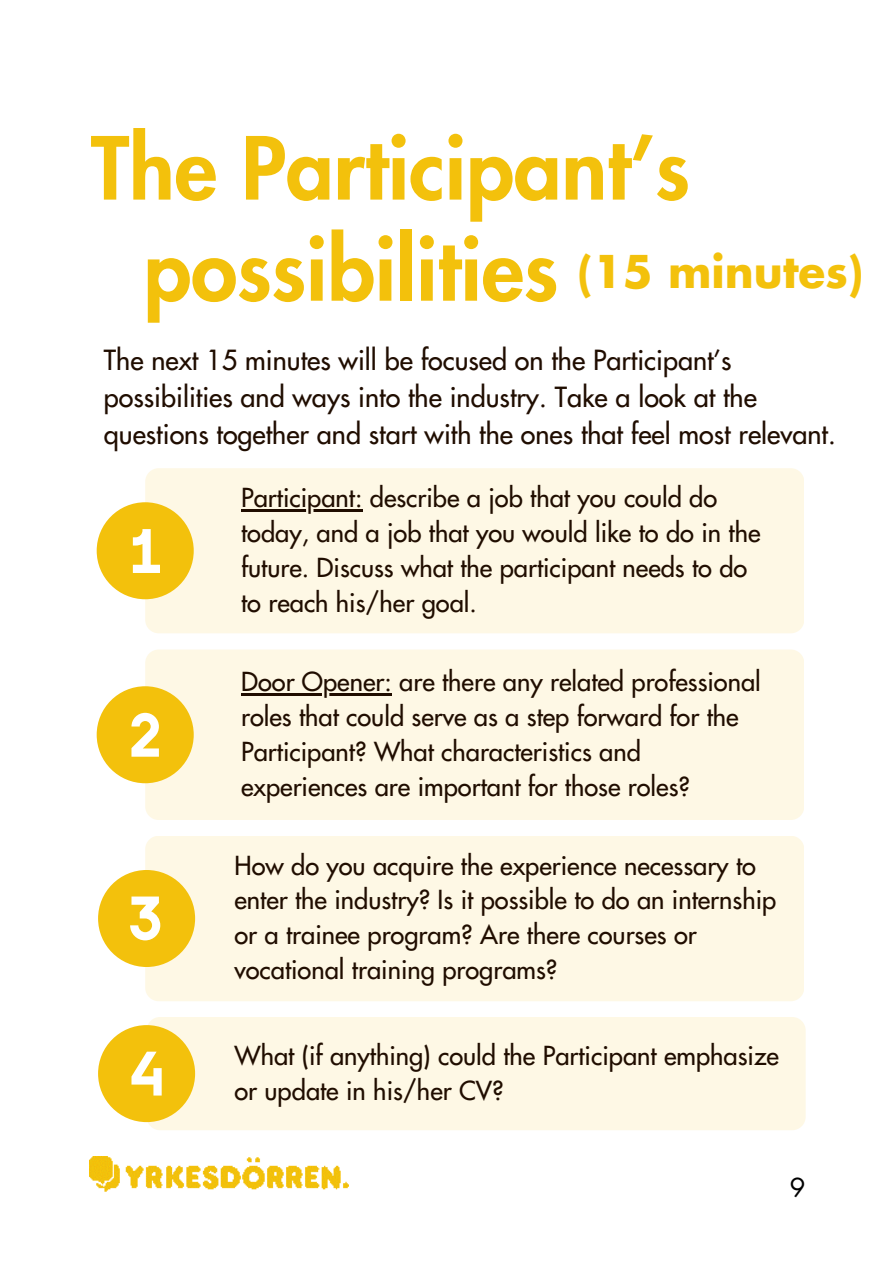
<style>
.page{position:relative;width:894px;height:1264px;background:#fff}
.page>*{position:absolute;margin:0;border:0;box-sizing:border-box;transform-origin:0 0}
.t1{font:800 84.45px "Futura Std";color:#f3c10c}
.t2{font:800 84px "Futura Std";color:#f3c10c}
.t3{font:700 43.95px "Futura Std";color:#f3c10c}
.t4{font:500 27px/37.2px "Futura Std";color:#200d00}
.t5{font:500 25.5px/34.8px "Futura Std";color:#200d00}
.t6{font:25.5px "Futura Std";color:#000}
</style>
<div class="page">
<div style="left:145px;top:468px;width:658px;height:165px;background:#fef8e5;border-radius:13px"></div>
<hr style="left:241px;top:509px;width:121px;height:2px;background:#200d00">
<div style="left:145px;top:649px;width:658px;height:171px;background:#fef8e5;border-radius:14px"></div>
<hr style="left:241px;top:693px;width:151px;height:2px;background:#200d00">
<div style="left:145px;top:835px;width:658px;height:166px;background:#fef8e5;border-radius:14px"></div>
<div style="left:146px;top:1016px;width:659px;height:114px;background:#fef8e5;border-radius:14px"></div>
<img style="left:89px;top:1156px;width:259px;height:36px">
<div style="left:97px;top:502px;width:97px;height:97px;background:#f3c10c;border-radius:50%"></div>
<div style="left:97px;top:686px;width:97px;height:97px;background:#f3c10c;border-radius:50%"></div>
<div style="left:98px;top:870px;width:97px;height:97px;background:#f3c10c;border-radius:50%"></div>
<div style="left:98px;top:1025px;width:97px;height:97px;background:#f3c10c;border-radius:50%"></div>
<svg style="left:133px;top:529px;width:27px;height:44px"></svg>
<svg style="left:131px;top:712px;width:27px;height:44px"></svg>
<svg style="left:130px;top:896px;width:30px;height:44px"></svg>
<svg style="left:131px;top:1051px;width:31px;height:44px"></svg>
<h1 class="t1" style="left:91px;top:130px;width:600px">The Participant’s</h1>
<h1 class="t3" style="left:577px;top:252px;width:287px">(15 minutes)</h1>
<p class="t2" style="left:143px;top:231px;width:416px">possibilities</p>
<h2 class="t4" style="left:104px;top:342px;width:733px">The next 15 minutes will be focused on the Participant’s possibilities and ways into the industry. Take a look at the questions together and start with the ones that feel most relevant.</h2>
<p class="t5" style="left:241px;top:481px;width:520px">Participant: describe a job that you could do today, and a job that you would like to do in the future. Discuss what the participant needs to do to reach his/her goal.</p>
<p class="t5" style="left:241px;top:665px;width:521px">Door Opener: are there any related professional roles that could serve as a step forward for the Participant? What characteristics and experiences are important for those roles?</p>
<p class="t5" style="left:234px;top:848px;width:543px">How do you acquire the experience necessary to enter the industry? Is it possible to do an internship or a trainee program? Are there courses or vocational training programs?</p>
<p class="t5" style="left:234px;top:1038px;width:546px">What (if anything) could the Participant emphasize or update in his/her CV?</p>
<p class="t6" style="left:789px;top:1176px;width:17px">9</p>
</div>
